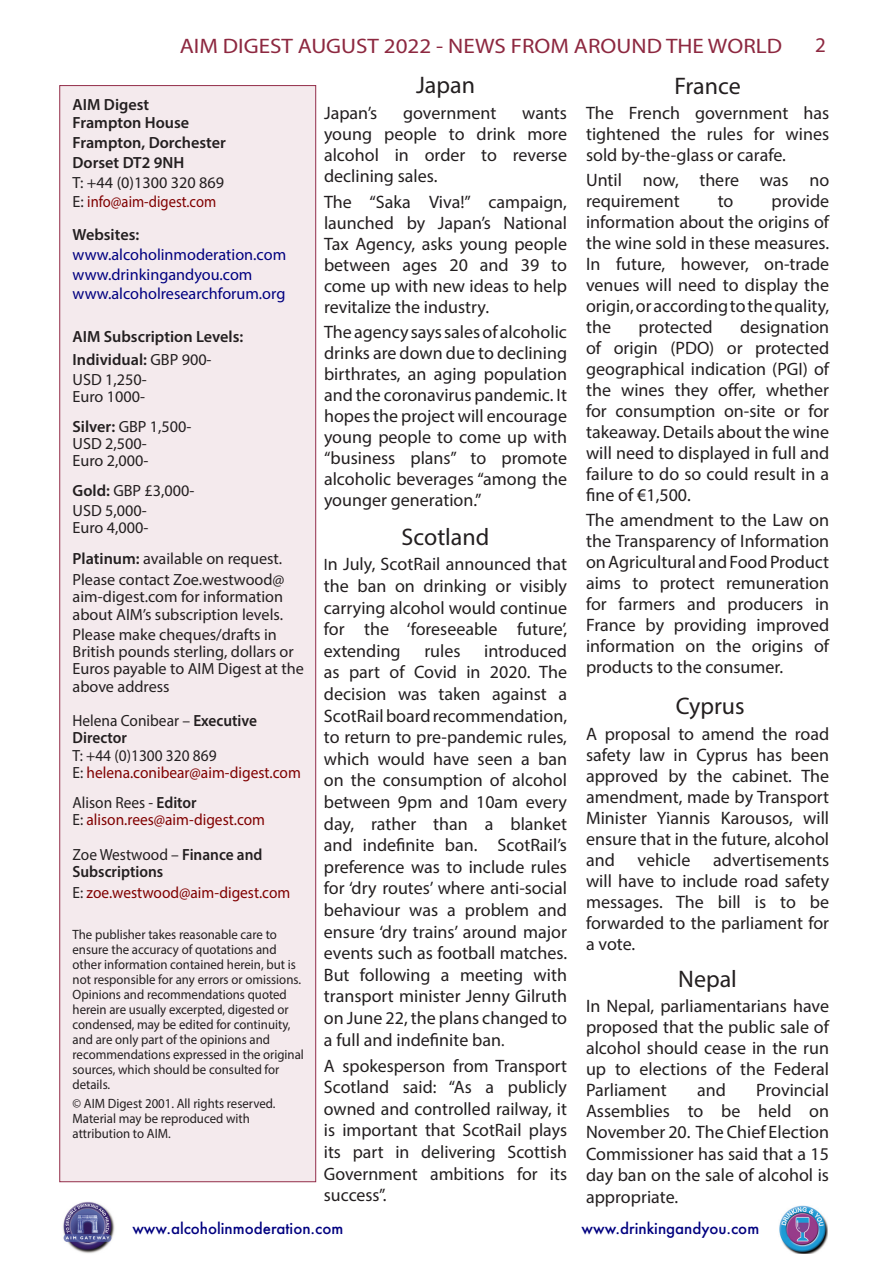
<style>
.page{position:relative;width:893px;height:1263px;background:#fff}
.page>*{position:absolute;margin:0;border:0;box-sizing:border-box;transform-origin:0 0}
.t1{font:24px "Myriad Pro";color:#231f20}
.t2{font:21px "Myriad Pro";color:#8d2840;scale:1.1 1}
.t3{font:21px "Myriad Pro";color:#8d2840}
.t4{font:18px/21px "Myriad Pro";color:#231f20;text-align:justify}
.t5{font:16.2px/17.2px "Myriad Pro";color:#231f20;text-align:justify}
.t6{font:600 16.2px/17.7px "Myriad Pro";color:#231f20}
.t7{font:16.2px "Myriad Pro";color:#800000;scale:.95 1}
.t8{font:16.2px "Myriad Pro";color:#000080}
.t9{font:16.2px/17.5px "Myriad Pro";color:#231f20;scale:.95 1}
.t10{font:600 16.2px/17.2px "Myriad Pro";color:#231f20;scale:.95 1}
.t11{font:16.2px "Myriad Pro";color:#800000;scale:.9 1}
.t12{font:500 15px "Futura";color:#000080}
.t13{font:13.5px/15px "Myriad Pro";color:#231f20;scale:.95 1}
.s1{color:#231f20}
.s2{font-weight:400}
.s3{font-weight:600}
.s4{font-size:16.5px}
</style>
<div class="page">
<img style="left:63px;top:1202px;width:52px;height:52px">
<img style="left:779px;top:1205px;width:49px;height:48px">
<div style="left:59px;top:85px;width:257px;height:1097px;background:#f4eaed;border:1px solid #932d49"></div>
<p class="t3" style="left:815px;top:32px;width:12px">2</p>
<p class="t2" style="left:180px;top:33px;width:549px">AIM DIGEST AUGUST 2022 - NEWS FROM AROUND THE WORLD</p>
<p class="t1" style="left:416px;top:71px;width:60px">Japan</p>
<p class="t4" style="left:324px;top:102px;width:55px">Japan’s</p>
<p class="t4" style="left:403px;top:102px;width:95px">government</p>
<p class="t1" style="left:674px;top:71px;width:68px">France</p>
<p class="t4" style="left:586px;top:102px;width:245px">The French government has tightened the rules for wines sold by-the-glass or carafe.</p>
<p class="t4" style="left:586px;top:169px;width:245px">Until now, there was no requirement</p>
<p class="t6" style="left:73px;top:96px;width:118px">AIM Digest<br>Frampton House</p>
<p class="t6" style="left:73px;top:133px;width:155px">Frampton, Dorchester</p>
<p class="t6" style="left:73px;top:153px;width:113px">Dorset DT2 9NH</p>
<p class="t5" style="left:73px;top:173px;width:153px">T: +44 (0)1300 320 869</p>
<p class="t11" style="left:73px;top:192px;width:161px"><span class="s1">E:</span> info@aim-digest.com</p>
<p class="t6" style="left:73px;top:225px;width:68px">Websites:</p>
<p class="t8" style="left:73px;top:244px;width:215px">www.alcoholinmoderation.com</p>
<p class="t8" style="left:73px;top:264px;width:181px">www.drinkingandyou.com</p>
<p class="t8" style="left:73px;top:284px;width:214px">www.alcoholresearchforum.org</p>
<p class="t6" style="left:73px;top:327px;width:172px">AIM Subscription Levels:</p>
<p class="t6" style="left:73px;top:351px;width:141px">Individual: <span class="s2">GBP 900-</span></p>
<p class="t5" style="left:73px;top:370px;width:76px">USD 1,250-</p>
<p class="t5" style="left:73px;top:388px;width:74px">Euro 1000-</p>
<p class="t5" style="left:73px;top:418px;width:120px"><span class="s3">Silver:</span> GBP 1,500-</p>
<p class="t5" style="left:73px;top:435px;width:76px">USD 2,500-</p>
<p class="t5" style="left:73px;top:452px;width:77px">Euro 2,000-</p>
<p class="t5" style="left:73px;top:482px;width:123px"><span class="s3">Gold:</span> GBP £3,000-</p>
<p class="t5" style="left:73px;top:501px;width:76px">USD 5,000-</p>
<p class="t5" style="left:73px;top:519px;width:77px">Euro 4,000-</p>
<p class="t5" style="left:73px;top:549px;width:211px"><span class="s3">Platinum:</span> available on request.</p>
<p class="t5" style="left:73px;top:571px;width:214px">Please contact Zoe.westwood@ aim-digest.com for information about AIM’s subscription levels.</p>
<p class="t5" style="left:73px;top:625px;width:233px;text-align:left">Please make cheques/drafts in<br>British pounds sterling, dollars or<br>Euros payable to AIM Digest at the above address</p>
<p class="t9" style="left:73px;top:711px;width:196px">Helena Conibear – <span class="s3">Executive<br>Director<br></span>T: +44 (0)1300 320 869</p>
<p class="t7" style="left:73px;top:762px;width:242px"><span class="s1">E:</span> helena.conibear@aim-digest.com</p>
<p class="t9" style="left:73px;top:793px;width:132px">Alison Rees - <span class="s3">Editor</span></p>
<p class="t7" style="left:73px;top:810px;width:204px"><span class="s1">E:</span> alison.rees@aim-digest.com</p>
<p class="t10" style="left:73px;top:845px;width:201px"><span class="s2">Zoe Westwood –</span> Finance and<br>Subscriptions</p>
<p class="t7" style="left:73px;top:883px;width:231px"><span class="s1">E:</span> zoe.westwood@aim-digest.com</p>
<p class="t13" style="left:73px;top:926px;width:242px">The publisher takes reasonable care to ensure the accuracy of quotations and other information contained herein, but is not responsible for any errors or omissions.</p>
<p class="t13" style="left:73px;top:986px;width:245px">Opinions and recommendations quoted herein are usually excerpted, digested or condensed, may be edited for continuity, and are only part of the opinions and recommendations expressed in the original sources, which should be consulted for details.</p>
<p class="t13" style="left:73px;top:1096px;width:215px">© AIM Digest 2001. All rights reserved.<br>Material may be reproduced with attribution to AIM.</p>
<p class="t4" style="left:324px;top:102px;width:244px;text-indent:198px">wants young people to drink more alcohol in order to reverse declining sales.</p>
<p class="t4" style="left:324px;top:191px;width:245px">The “Saka Viva!” campaign, launched by Japan’s National Tax Agency, asks young people between ages 20 and 39 to come up with new ideas to help revitalize the industry.</p>
<p class="t4" style="left:324px;top:321px;width:245px">The agency says sales of alcoholic drinks are down due to declining birthrates, an aging population and the coronavirus pandemic. It hopes the project will encourage young people to come up with “business plans” to promote alcoholic beverages “among the younger generation.”</p>
<p class="t4" style="left:586px;top:190px;width:245px;text-indent:185px">provide information about the origins of the wine sold in these measures.<br>In future, however, on-trade venues will need to display the origin, or according to the quality, the</p>
<p class="t4" style="left:718px;top:190px;width:17px">to</p>
<p class="t4" style="left:586px;top:316px;width:245px;text-indent:154px">designation of origin (PDO) or protected geographical indication (PGI) of the wines they offer, whether for consumption on-site or for takeaway. Details about the wine will need to displayed in full and failure to do so could result in a fine of €1,500.</p>
<p class="t4" style="left:586px;top:510px;width:245px">The amendment to the Law on the Transparency of Information on Agricultural and Food Product aims to protect remuneration for farmers and producers in France by providing improved information on the origins of products to the consumer.</p>
<p class="t4" style="left:639px;top:316px;width:76px">protected</p>
<p class="t1" style="left:402px;top:522px;width:89px">Scotland</p>
<p class="t4" style="left:324px;top:553px;width:245px;line-height:21.6px"><span class="s4">I</span>n July, ScotRail announced that the ban on drinking or visibly carrying alcohol would continue for the ‘foreseeable future’, extending</p>
<p class="t4" style="left:324px;top:640px;width:245px;line-height:21.6px;text-indent:160px">introduced as part of Covid in 2020. The decision was taken against a ScotRail board recommendation, to return to pre-pandemic rules, which would have seen a ban on the consumption of alcohol between 9pm and 10am every day, rather than a blanket and indefinite ban. ScotRail’s preference was to include rules for ‘dry routes’ where anti-social behaviour was a problem and ensure ‘dry trains’ around major events such as football matches.<br>But following a meeting with transport minister Jenny Gilruth on June 22, the plans changed to a full and indefinite ban<span class="s4">.</span></p>
<p class="t4" style="left:324px;top:1054px;width:245px;line-height:21.6px">A spokesperson from Transport Scotland said: “As a publicly owned and controlled railway, it is important that ScotRail plays its part in delivering Scottish Government ambitions for its success”.</p>
<p class="t4" style="left:424px;top:640px;width:38px">rules</p>
<p class="t1" style="left:676px;top:691px;width:70px">Cyprus</p>
<p class="t4" style="left:586px;top:723px;width:245px">A proposal to amend the road safety law in Cyprus has been approved by the cabinet. The amendment, made by Transport Minister Yiannis Karousos, will ensure that in the future, alcohol and</p>
<p class="t4" style="left:586px;top:849px;width:245px;text-indent:127px">advertisements will have to include road safety messages. The bill is to be forwarded to the parliament for a vote.</p>
<p class="t4" style="left:637px;top:849px;width:55px">vehicle</p>
<p class="t1" style="left:678px;top:964px;width:60px">Nepal</p>
<p class="t4" style="left:586px;top:995px;width:245px">In Nepal, parliamentarians have proposed that the public sale of alcohol should cease in the run up to elections of the Federal Parliament</p>
<p class="t4" style="left:586px;top:1079px;width:245px;text-indent:170px">Provincial Assemblies to be held on November 20. The Chief Election Commissioner has said that a 15 day ban on the sale of alcohol is appropriate.</p>
<p class="t4" style="left:697px;top:1079px;width:30px">and</p>
<p class="t12" style="left:132px;top:1218px;width:212px">www.alcoholinmoderation.com</p>
<p class="t12" style="left:581px;top:1218px;width:179px">www.drinkingandyou.com</p>
</div>
